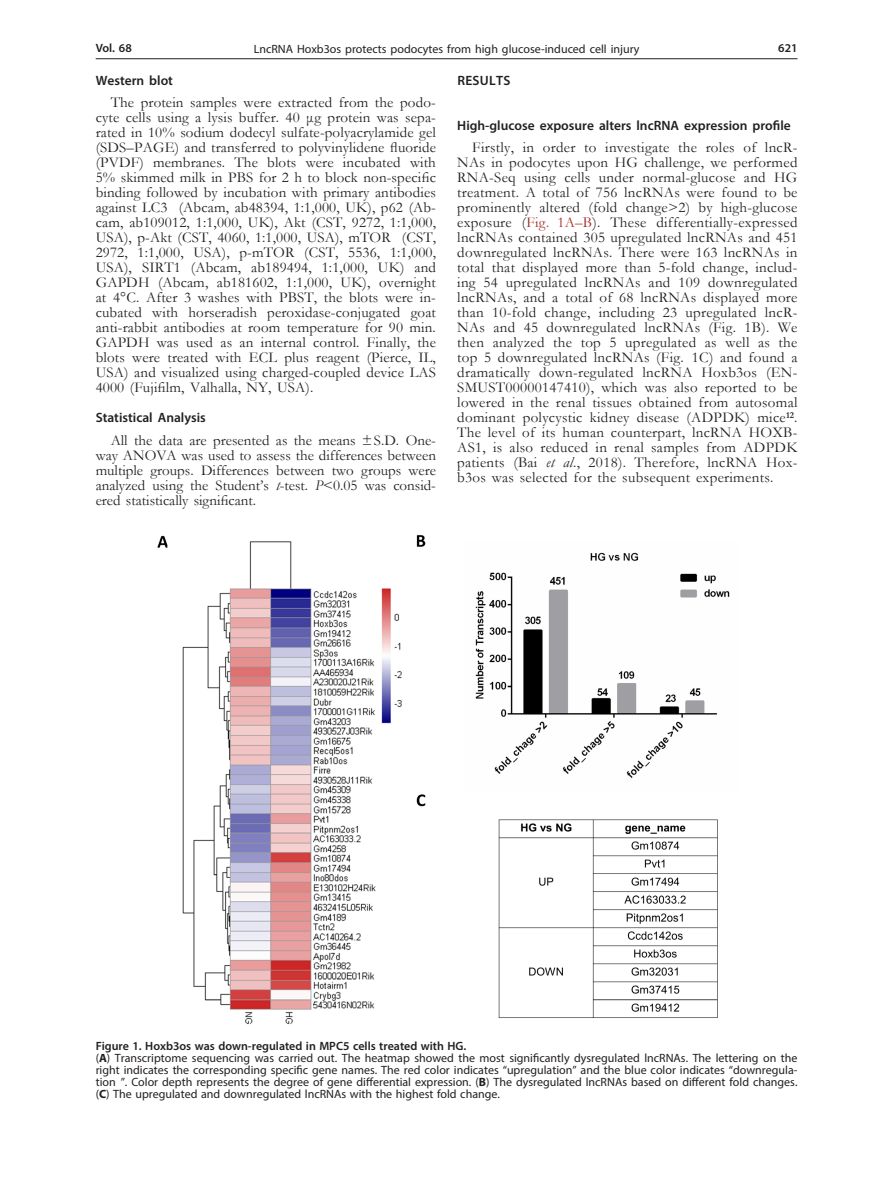
<style>
.page{position:relative;width:872px;height:1191px;background:#fff}
.page>*{position:absolute;margin:0;border:0;box-sizing:border-box;transform-origin:0 0}
.Body_tekst{font:15px/15px "Garamond";letter-spacing:.01em;color:#231f20;text-align:justify}
.Tytul_2{font:600 13.5px "Myriad Pro";color:#231f20}
.Tytul_1{font:600 13.5px "Myriad Pro";letter-spacing:.02em;color:#231f20}
.Figure_1{font:12px/12px "Myriad Pro";color:#231f20;text-align:justify}
.Figure{font:600 12px "Myriad Pro";color:#231f20}
.s1{font-style:italic}
.s2{color:#9f2d26}
.s3{font-weight:700}
</style>
<div class="page">
<hr style="left:96px;top:58px;width:701px;height:1px;background:#231f20">
<img style="left:157px;top:535px;width:573px;height:490px">
<p class="Figure" style="left:96px;top:41px;width:38px">Vol. 68</p>
<p class="Figure_1" style="left:254px;top:43px;width:387px">LncRNA Hoxb3os protects podocytes from high glucose-induced cell injury</p>
<p class="Figure" style="left:778px;top:41px;width:21px">621</p>
<p class="Tytul_2" style="left:96px;top:71px;width:79px">Western blot</p>
<p class="Body_tekst" style="left:96px;top:94px;width:342px;text-indent:15px">The protein samples were extracted from the podo&shy;cyte cells using a lysis buffer. 40 μg protein was sepa&shy;rated in 10% sodium dodecyl sulfate-polyacrylamide gel (SDS–PAGE) and transferred to polyvinylidene fluoride (PVDF) membranes. The blots were incubated with 5% skimmed milk in PBS for 2 h to block non-specific binding followed by incubation with primary antibodies against LC3 (Abcam, ab48394, 1:1,000, UK), p62 (Ab&shy;cam, ab109012, 1:1,000, UK), Akt (CST, 9272, 1:1,000, USA), p-Akt (CST, 4060, 1:1,000, USA), mTOR (CST, 2972, 1:1,000, USA), p-mTOR (CST, 5536, 1:1,000, USA), SIRT1 (Abcam, ab189494, 1:1,000, UK) and GAPDH (Abcam, ab181602, 1:1,000, UK), overnight at 4°C. After 3 washes with PBST, the blots were in&shy;cubated with horseradish peroxidase-conjugated goat anti-rabbit antibodies at room temperature for 90 min.<br>GAPDH was used as an internal control. Finally, the blots were treated with ECL plus reagent (Pierce, IL, USA) and visualized using charged-coupled device LAS 4000 (Fujifilm, Valhalla, NY, USA).</p>
<p class="Tytul_2" style="left:96px;top:409px;width:112px">Statistical Analysis</p>
<p class="Body_tekst" style="left:96px;top:432px;width:342px;text-indent:15px">All the data are presented as the means ±S.D. One&shy;way ANOVA was used to assess the differences between multiple groups. Differences between two groups were analyzed using the Student’s <span class="s1">t</span>-test. <span class="s1">P</span>&lt;0.05 was consid&shy;ered statistically significant.</p>
<p class="Tytul_1" style="left:457px;top:71px;width:55px">RESULTS</p>
<p class="Tytul_2" style="left:457px;top:116px;width:335px">High-glucose exposure alters lncRNA expression profile</p>
<p class="Body_tekst" style="left:457px;top:139px;width:342px;text-indent:15px">Firstly, in order to investigate the roles of lncR-NAs in podocytes upon HG challenge, we performed RNA-Seq using cells under normal-glucose and HG treatment. A total of 756 lncRNAs were found to be prominently altered (fold change&gt;2) by high-glucose exposure (<span class="s2">Fig. 1A–B</span>). These differentially-expressed lncRNAs contained 305 upregulated lncRNAs and 451 downregulated lncRNAs. There were 163 lncRNAs in total that displayed more than 5-fold change, includ&shy;ing 54 upregulated lncRNAs and 109 downregulated lncRNAs, and a total of 68 lncRNAs displayed more than 10-fold change, including 23 upregulated lncR-NAs and 45 downregulated lncRNAs (Fig. 1B). We then analyzed the top 5 upregulated as well as the top 5 downregulated lncRNAs (Fig. 1C) and found a dramatically down-regulated lncRNA Hoxb3os (EN-SMUST00000147410), which was also reported to be lowered in the renal tissues obtained from autosomal dominant polycystic kidney disease (ADPDK) mice<sup>12</sup>.<br>The level of its human counterpart, lncRNA HOXB-AS1, is also reduced in renal samples from ADPDK patients (Bai <span class="s1">et al</span>., 2018). Therefore, lncRNA Hox&shy;b3os was selected for the subsequent experiments.</p>
<p class="Figure" style="left:96px;top:1038px;width:372px">Figure 1. Hoxb3os was down-regulated in MPC5 cells treated with HG.</p>
<p class="Figure_1" style="left:96px;top:1051px;width:703px">(<span class="s3">A</span>) Transcriptome sequencing was carried out. The heatmap showed the most significantly dysregulated lncRNAs. The lettering on the right indicates the corresponding specific gene names. The red color indicates “upregulation” and the blue color indicates “downregula&shy;tion ”. Color depth represents the degree of gene differential expression. (<span class="s3">B</span>) The dysregulated lncRNAs based on different fold changes. (<span class="s3">C</span>) The upregulated and downregulated lncRNAs with the highest fold change.</p>
</div>
